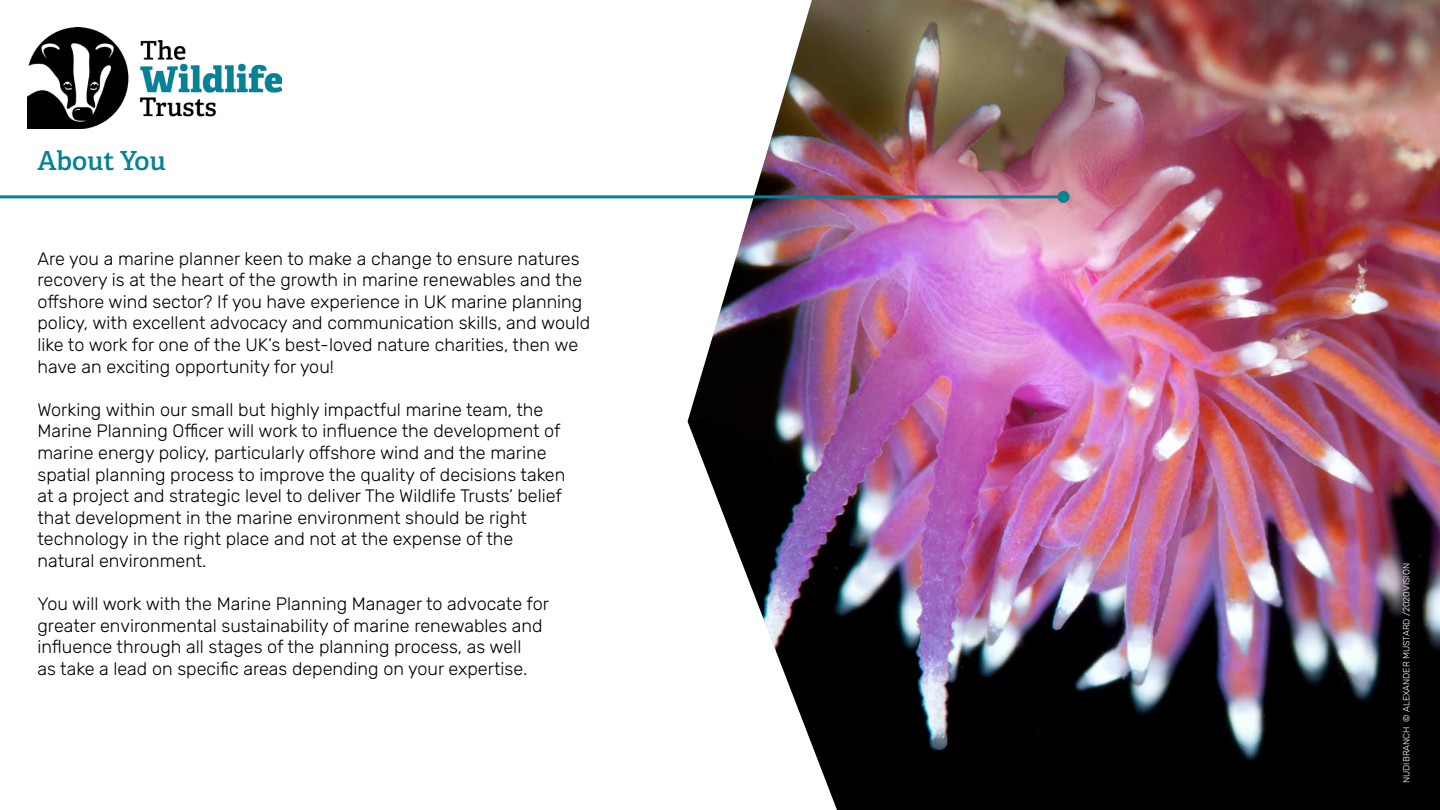
<style>
.page{position:relative;width:1440px;height:810px;background:#fff}
.page>*{position:absolute;margin:0;border:0;box-sizing:border-box;transform-origin:0 0}
.t1{font:600 26.25px "Adelle";letter-spacing:-.005em;color:#058295}
.t2{font:300 18px/21.6px "Rubik";color:#000}
.t3{font:300 9px "Rubik";color:#fff}
</style>
<div class="page">
<img style="left:688px;top:0;width:752px;height:810px">
<img style="left:27px;top:27px;width:254px;height:101px">
<hr style="left:0;top:195px;width:1064px;height:3px;background:#058295">
<div style="left:1058px;top:191px;width:12px;height:12px;background:#058295;border-radius:50%"></div>
<h1 class="t1" style="left:38px;top:141px;width:130px">About You</h1>
<p class="t2" style="left:38px;top:248px;width:554px">Are you a marine planner keen to make a change to ensure natures recovery is at the heart of the growth in marine renewables and the offshore wind sector? If you have experience in UK marine planning policy, with excellent advocacy and communication skills, and would like to work for one of the UK’s best-loved nature charities, then we have an exciting opportunity for you!</p>
<p class="t2" style="left:38px;top:399px;width:529px">Working within our small but highly impactful marine team, the Marine Planning Officer will work to influence the development of marine energy policy, particularly offshore wind and the marine spatial planning process to improve the quality of decisions taken at a project and strategic level to deliver The Wildlife Trusts’ belief that development in the marine environment should be right technology in the right place and not at the expense of the natural environment.</p>
<p class="t2" style="left:38px;top:594px;width:513px">You will work with the Marine Planning Manager to advocate for greater environmental sustainability of marine renewables and influence through all stages of the planning process, as well<br>as take a lead on specific areas depending on your expertise.</p>
<p class="t3" style="left:1401px;top:783px;width:221px;rotate:-90deg">NUDIBRANCH © ALEXANDER MUSTARD /2020VISION</p>
</div>
